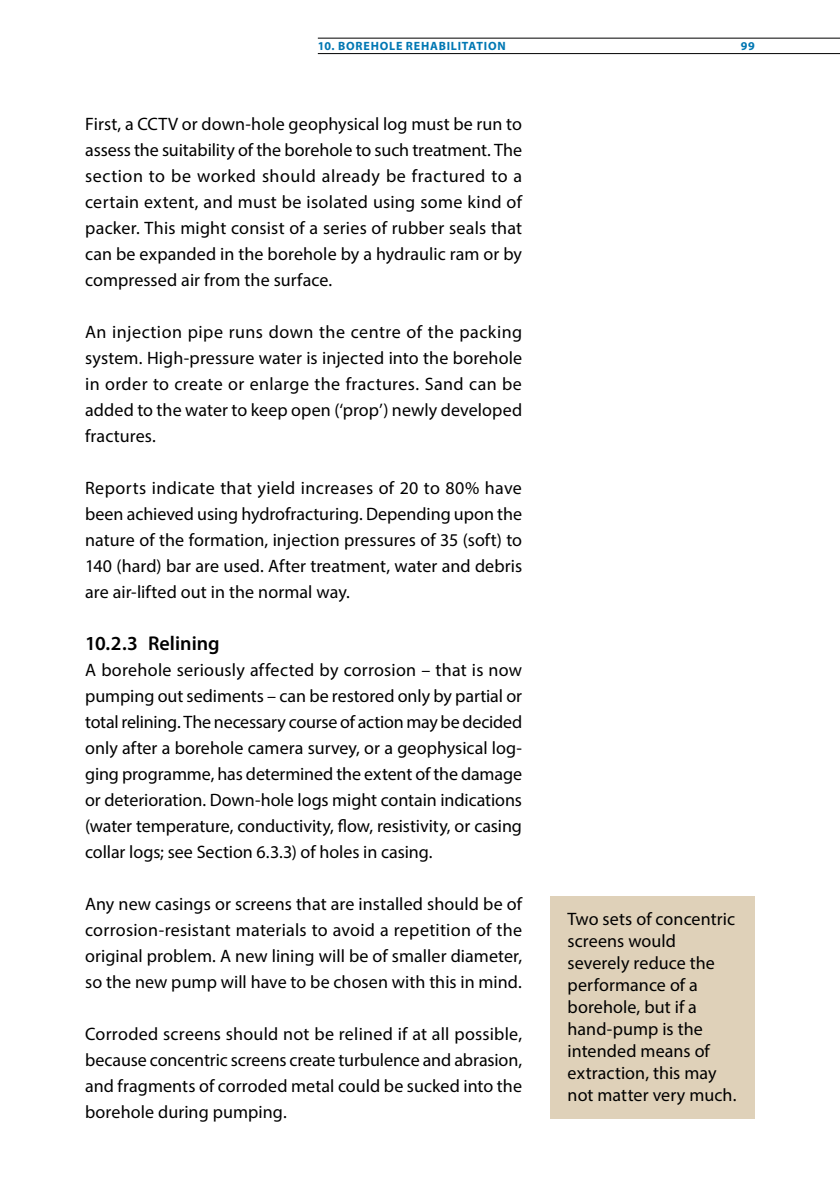
<style>
.page{position:relative;width:840px;height:1191px;background:#fff}
.page>*{position:absolute;margin:0;border:0;box-sizing:border-box;transform-origin:0 0}
.t1{font:600 20px "Myriad Pro";color:#000}
.t2{font:18px/26px "Myriad Pro";letter-spacing:.005em;color:#000;text-align:justify}
.t3{font:700 12px "Myriad Pro";letter-spacing:.06em;color:#0077b3}
</style>
<div class="page">
<hr style="left:317px;top:38px;width:522px;height:1px;background:#000">
<hr style="left:317px;top:53px;width:522px;height:1px;background:#000">
<div style="left:550px;top:896px;width:204px;height:222px;background:#dfd1b9"></div>
<p class="t3" style="left:317px;top:38px;width:189px">10. BOREHOLE REHABILITATION</p>
<p class="t3" style="left:740px;top:38px;width:15px">99</p>
<p class="t2" style="left:85px;top:111px;width:438px">First, a CCTV or down-hole geophysical log must be run to assess the suitability of the borehole to such treatment. The section to be worked should already be fractured to a certain extent, and must be isolated using some kind of packer. This might consist of a series of rubber seals that can be expanded in the borehole by a hydraulic ram or by compressed air from the surface.</p>
<p class="t2" style="left:85px;top:319px;width:438px">An injection pipe runs down the centre of the packing system. High-pressure water is injected into the borehole in order to create or enlarge the fractures. Sand can be added to the water to keep open (‘prop’) newly developed fractures.</p>
<p class="t2" style="left:85px;top:475px;width:438px">Reports indicate that yield increases of 20 to 80% have been achieved using hydrofracturing. Depending upon the nature of the formation, injection pressures of 35 (soft) to 140 (hard) bar are used. After treatment, water and debris are air-lifted out in the normal way.</p>
<p class="t1" style="left:85px;top:631px;width:136px">10.2.3 Relining</p>
<p class="t2" style="left:85px;top:657px;width:438px">A borehole seriously affected by corrosion – that is now pumping out sediments – can be restored only by partial or total relining. The necessary course of action may be decided only after a borehole camera survey, or a geophysical log&shy;ging programme, has determined the extent of the damage or deterioration. Down-hole logs might contain indications (water temperature, conductivity, flow, resistivity, or casing collar logs; see Section 6.3.3) of holes in casing.</p>
<p class="t2" style="left:85px;top:891px;width:438px">Any new casings or screens that are installed should be of corrosion-resistant materials to avoid a repetition of the original problem. A new lining will be of smaller diameter, so the new pump will have to be chosen with this in mind.</p>
<p class="t2" style="left:85px;top:1021px;width:438px">Corroded screens should not be relined if at all possible, because concentric screens create turbulence and abrasion, and fragments of corroded metal could be sucked into the borehole during pumping.</p>
<p class="t2" style="left:567px;top:908px;width:170px;line-height:22px;text-align:left">Two sets of concentric screens would severely reduce the performance of a borehole, but if a hand-pump is the intended means of extraction, this may not matter very much.</p>
</div>
